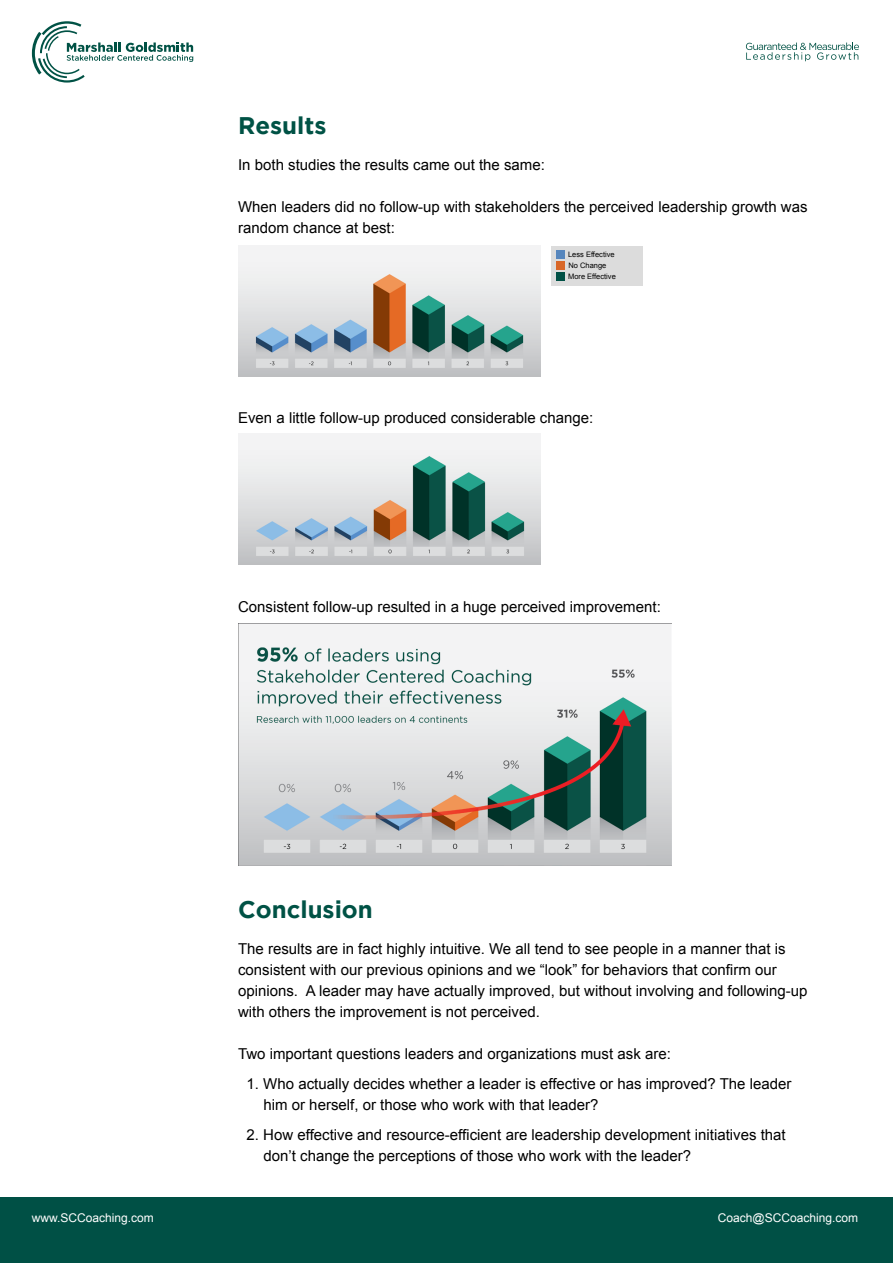
<style>
.page{position:relative;width:893px;height:1263px;background:#fff}
.page>*{position:absolute;margin:0;border:0;box-sizing:border-box;transform-origin:0 0}
.t1{font:700 24px "Gotham";color:#005245}
.t2{font:15px/21px "Arial";color:#000}
.t3{font:12px "Arial";color:#fff}
.t4{font:7.5px "Arial";color:#000}
</style>
<div class="page">
<svg style="left:32px;top:21px;width:161px;height:62px"></svg>
<div style="left:0;top:1197px;width:893px;height:66px;background:#005045"></div>
<svg style="left:746px;top:43px;width:113px;height:18px"></svg>
<div style="left:552px;top:246px;width:91px;height:40px;background:#dcdcdc"></div>
<div style="left:556px;top:250px;width:9px;height:9px;background:#5686bd"></div>
<div style="left:556px;top:261px;width:9px;height:9px;background:#d86728"></div>
<div style="left:556px;top:273px;width:9px;height:8px;background:#005045"></div>
<img style="left:238px;top:246px;width:303px;height:131px">
<img style="left:238px;top:434px;width:303px;height:131px">
<img style="left:238px;top:623px;width:434px;height:243px">
<h1 class="t1" style="left:238px;top:112px;width:90px">Results</h1>
<p class="t2" style="left:238px;top:155px;width:308px">In both studies the results came out the same:</p>
<p class="t2" style="left:238px;top:197px;width:571px">When leaders did no follow-up with stakeholders the perceived leadership growth was random chance at best:</p>
<p class="t4" style="left:568px;top:250px;width:48px">Less Effective</p>
<p class="t4" style="left:568px;top:260px;width:39px">No Change</p>
<p class="t4" style="left:568px;top:272px;width:49px">More Effective</p>
<p class="t2" style="left:238px;top:407px;width:357px">Even a little follow-up produced considerable change:</p>
<p class="t2" style="left:238px;top:596px;width:424px">Consistent follow-up resulted in a huge perceived improvement:</p>
<h1 class="t1" style="left:238px;top:895px;width:136px">Conclusion</h1>
<p class="t2" style="left:238px;top:938px;width:571px">The results are in fact highly intuitive. We all tend to see people in a manner that is consistent with our previous opinions and we “look” for behaviors that confirm our opinions. A leader may have actually improved, but without involving and following-up with others the improvement is not perceived.</p>
<p class="t2" style="left:238px;top:1043px;width:434px">Two important questions leaders and organizations must ask are:</p>
<p class="t2" style="left:263px;top:1073px;width:529px;text-indent:-17px">1. Who actually decides whether a leader is effective or has improved? The leader him or herself, or those who work with that leader?</p>
<p class="t2" style="left:263px;top:1124px;width:524px;text-indent:-17px">2. How effective and resource-efficient are leadership development initiatives that don’t change the perceptions of those who work with the leader?</p>
<p class="t3" style="left:32px;top:1210px;width:124px">www.SCCoaching.com</p>
<p class="t3" style="left:718px;top:1210px;width:142px">Coach@SCCoaching.com</p>
</div>
